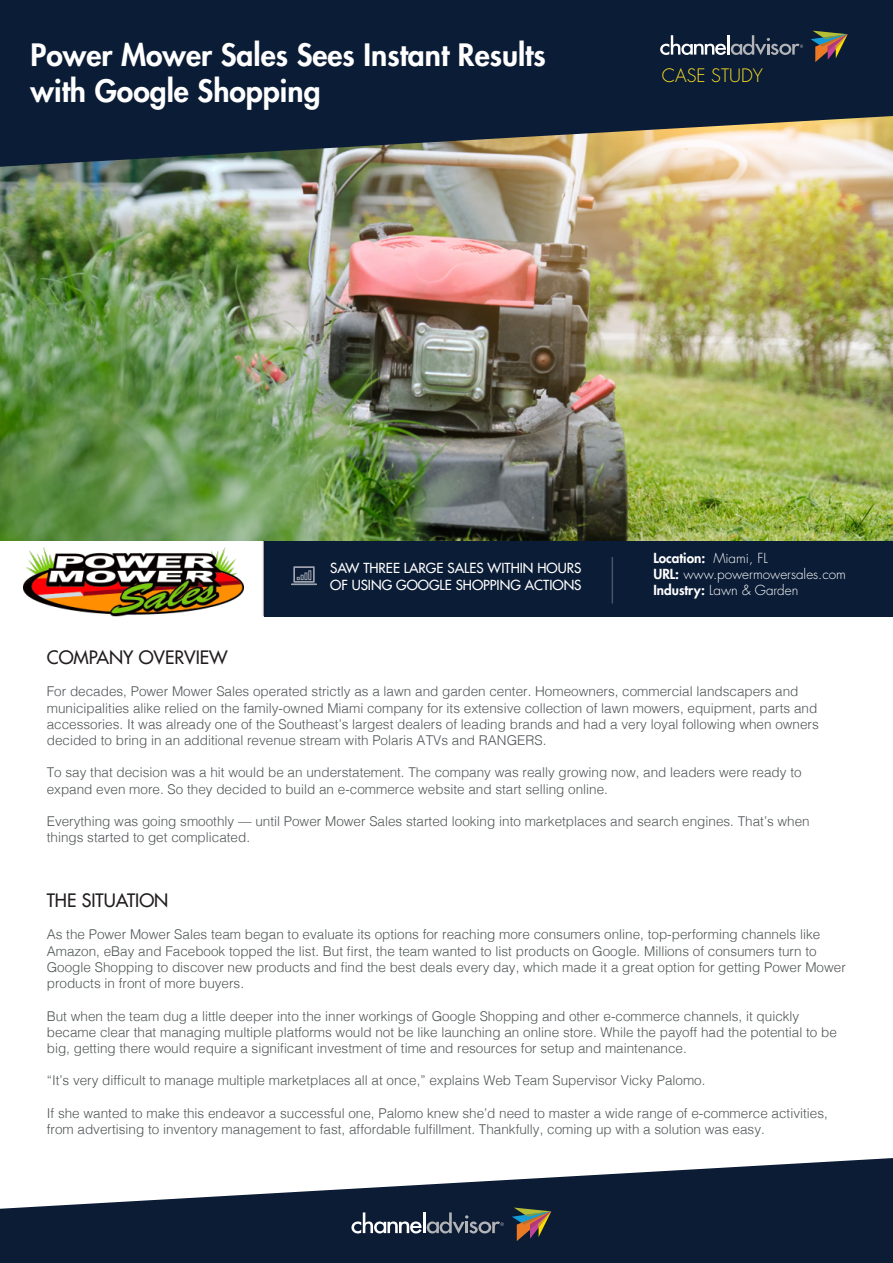
<style>
.page{position:relative;width:893px;height:1263px;background:#fff}
.page>*{position:absolute;margin:0;border:0;box-sizing:border-box;transform-origin:0 0}
.t1{font:800 30px/36px "Futura Std";color:#fff}
.t2{font:500 18px "Futura Std";color:#221e1f}
.t3{font:300 18px "Futura Std";color:#fee122}
.t4{font:300 13.5px/16.2px "Helvetica";color:#515557}
.t5{font:300 13.5px/16.2px "Futura Std";color:#fff}
.t6{font:500 13.5px/16.2px "Futura Std";color:#fff}
.s1{font-weight:800}
</style>
<div class="page">
<img style="left:0;top:167px;width:893px;height:374px">
<svg style="left:0;top:0;width:893px;height:167px;background:#2a3647"></svg>
<svg style="left:811px;top:31px;width:37px;height:31px"></svg>
<svg style="left:660px;top:35px;width:143px;height:20px;background:#495568"></svg>
<div style="left:264px;top:541px;width:629px;height:76px;background:#0b1c36"></div>
<svg style="left:0;top:1158px;width:893px;height:105px;fill:#0c1c35"></svg>
<svg style="left:512px;top:1207px;width:39px;height:34px"></svg>
<svg style="left:351px;top:1212px;width:153px;height:22px;background:#475365"></svg>
<hr style="left:612px;top:557px;width:1px;height:46px;background:#fff">
<hr style="left:263px;top:540px;width:1px;height:76px;background:#220c0d">
<svg style="left:291px;top:566px;width:26px;height:19px"></svg>
<img style="left:23px;top:547px;width:220px;height:69px">
<h1 class="t1" style="left:31px;top:37px;width:517px">Power Mower Sales Sees Instant Results with Google Shopping</h1>
<h2 class="t3" style="left:662px;top:65px;width:102px">CASE STUDY</h2>
<p class="t6" style="left:330px;top:560px;width:253px">SAW THREE LARGE SALES WITHIN HOURS<br>OF USING GOOGLE SHOPPING ACTIONS</p>
<p class="t5" style="left:653px;top:550px;width:194px"><span class="s1">Location:</span> Miami, FL<br><span class="s1">URL:</span> www.powermowersales.com<br><span class="s1">Industry:</span> Lawn &amp; Garden</p>
<h2 class="t2" style="left:47px;top:646px;width:183px">COMPANY OVERVIEW</h2>
<p class="t4" style="left:47px;top:683px;width:774px">For decades, Power Mower Sales operated strictly as a lawn and garden center. Homeowners, commercial landscapers and municipalities alike relied on the family-owned Miami company for its extensive collection of lawn mowers, equipment, parts and accessories. It was already one of the Southeast’s largest dealers of leading brands and had a very loyal following when owners decided to bring in an additional revenue stream with Polaris ATVs and RANGERS.</p>
<p class="t4" style="left:47px;top:764px;width:756px">To say that decision was a hit would be an understatement. The company was really growing now, and leaders were ready to expand even more. So they decided to build an e-commerce website and start selling online.</p>
<p class="t4" style="left:47px;top:812px;width:764px">Everything was going smoothly — until Power Mower Sales started looking into marketplaces and search engines. That’s when things started to get complicated.</p>
<h2 class="t2" style="left:47px;top:889px;width:123px">THE SITUATION</h2>
<p class="t4" style="left:47px;top:926px;width:801px">As the Power Mower Sales team began to evaluate its options for reaching more consumers online, top-performing channels like Amazon, eBay and Facebook topped the list. But first, the team wanted to list products on Google. Millions of consumers turn to Google Shopping to discover new products and find the best deals every day, which made it a great option for getting Power Mower products in front of more buyers.</p>
<p class="t4" style="left:47px;top:1007px;width:792px">But when the team dug a little deeper into the inner workings of Google Shopping and other e-commerce channels, it quickly became clear that managing multiple platforms would not be like launching an online store. While the payoff had the potential to be big, getting there would require a significant investment of time and resources for setup and maintenance.</p>
<p class="t4" style="left:47px;top:1071px;width:660px">“It’s very difficult to manage multiple marketplaces all at once,” explains Web Team Supervisor Vicky Palomo.</p>
<p class="t4" style="left:47px;top:1104px;width:783px">If she wanted to make this endeavor a successful one, Palomo knew she’d need to master a wide range of e-commerce activities, from advertising to inventory management to fast, affordable fulfillment. Thankfully, coming up with a solution was easy.</p>
</div>
